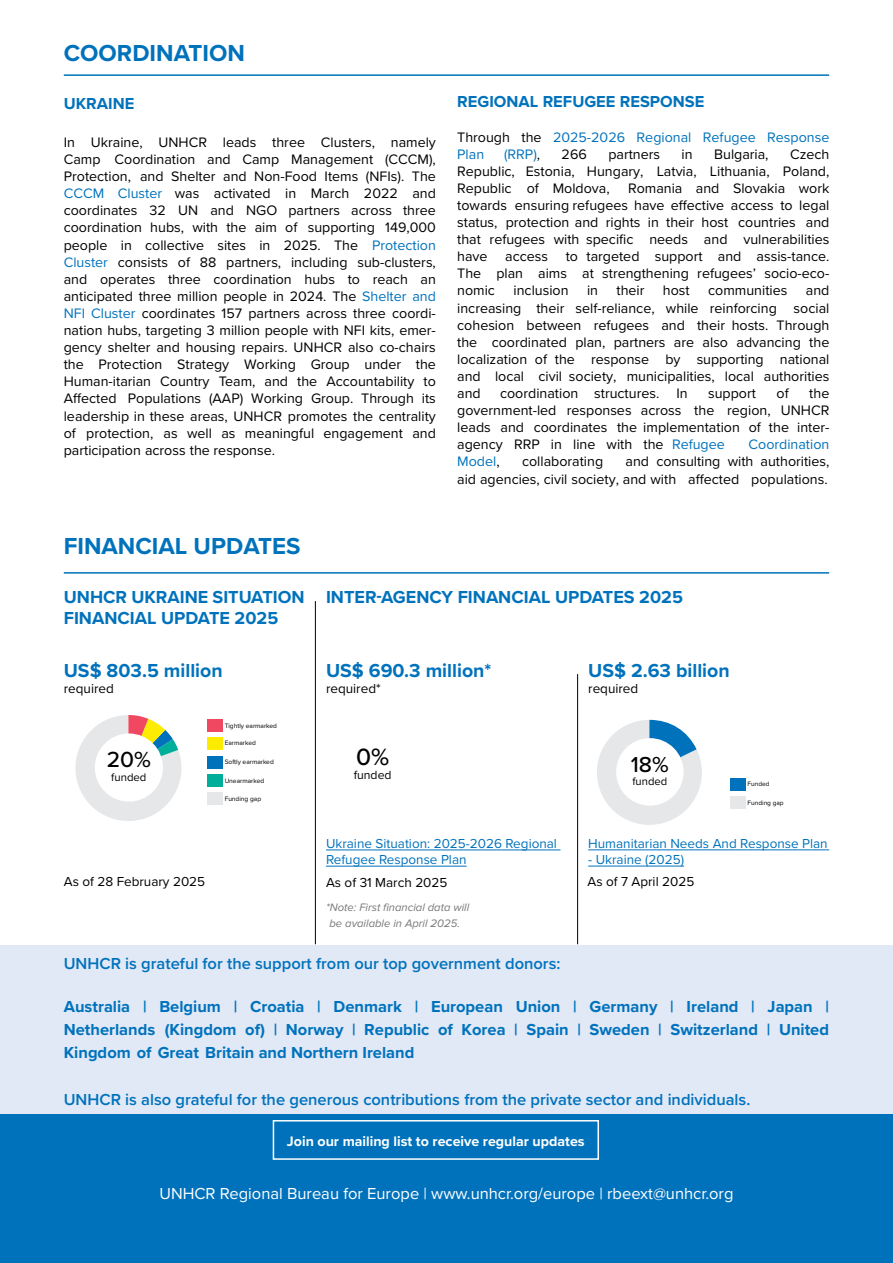
<style>
.page{position:relative;width:893px;height:1263px;background:#fff}
.page>*{position:absolute;margin:0;border:0;box-sizing:border-box;transform-origin:0 0}
.t1{font:500 24.45px "Proxima Nova";color:#000}
.t2{font:700 24px "Proxima Nova";color:#0072bc}
.t3{font:500 22.65px "Proxima Nova";color:#000}
.t4{font:500 22.5px "Proxima Nova";color:#000}
.t5{font:700 19.5px "Proxima Nova";color:#0072bc}
.t6{font:700 18px/21px "Proxima Nova";color:#0072bc}
.t7{font:700 16.5px/23.1px "Proxima Nova";color:#0072bc;text-align:justify}
.t8{font:600 16.5px "Proxima Nova";color:#0072bc}
.t9{font:16.5px "Proxima Nova";color:#fff}
.t10{font:14.25px/17.1px "Proxima Nova";color:#000;text-align:justify}
.t11{font:14.25px/17.1px "Proxima Nova";color:#0072bc}
.t12{font:700 14.25px "Proxima Nova";color:#fff}
.t13{font:13.5px/16.2px "Proxima Nova";color:#0072bc}
.t14{font:13.5px "Proxima Nova";color:#000}
.t15{font:12.3px "Proxima Nova";color:#000}
.t16{font:11.4px "Proxima Nova";color:#000}
.t17{font:italic 11.25px/16.2px "Proxima Nova";color:#787878;text-align:center}
.t18{font:11.25px "Proxima Nova";color:#000}
.t19{font:6.6px "Proxima Nova";color:#000}
.s1{color:#0072bc}
.s2{color:#000}
</style>
<div class="page">
<div style="left:0;top:946px;width:893px;height:180px;background:#e1e8f6"></div>
<div style="left:0;top:1114px;width:893px;height:149px;background:#0072bc"></div>
<hr style="left:64px;top:74px;width:765px;height:2px;background:#0072bc">
<hr style="left:64px;top:572px;width:765px;height:2px;background:#0072bc">
<svg style="left:75px;top:715px;width:107px;height:106px"></svg>
<div style="left:95px;top:733px;width:68px;height:69px;background:#fff;border-radius:50%"></div>
<div style="left:208px;top:792px;width:15px;height:13px;background:#e6e7e8"></div>
<div style="left:208px;top:774px;width:15px;height:12px;background:#00ae9a"></div>
<div style="left:208px;top:756px;width:15px;height:12px;background:#0072bc"></div>
<div style="left:208px;top:738px;width:15px;height:12px;background:#fdeb00"></div>
<div style="left:208px;top:719px;width:15px;height:12px;background:#ef4860"></div>
<hr style="left:326px;top:849px;width:234px;height:1px;background:#0072bc">
<hr style="left:326px;top:866px;width:141px;height:1px;background:#0072bc">
<hr style="left:588px;top:849px;width:241px;height:1px;background:#0072bc">
<hr style="left:588px;top:866px;width:96px;height:1px;background:#0072bc">
<svg style="left:597px;top:720px;width:105px;height:105px"></svg>
<div style="left:616px;top:738px;width:68px;height:68px;background:#fff;border-radius:50%"></div>
<div style="left:731px;top:797px;width:15px;height:12px;background:#e6e7e8"></div>
<div style="left:731px;top:778px;width:15px;height:12px;background:#0072bc"></div>
<hr style="left:315px;top:601px;width:1px;height:343px;background:#000">
<hr style="left:577px;top:674px;width:1px;height:270px;background:#000">
<div style="left:273px;top:1120px;width:326px;height:40px;border:2px solid #fff"></div>
<h2 class="t2" style="left:64px;top:35px;width:183px">COORDINATION</h2>
<p class="t7" style="left:64px;top:91px;width:72px">UKRAINE</p>
<p class="t10" style="left:64px;top:133px;width:374px">In Ukraine, UNHCR leads three Clusters, namely Camp Coordination and Camp Management (CCCM), Protection, and Shelter and Non-Food Items (NFIs). The <span class="s1">CCCM Cluster</span> was activated in March 2022 and coordinates 32 UN and NGO partners across three coordination hubs, with the aim of supporting 149,000 people in collective sites in 2025. The <span class="s1">Protection Cluster</span> consists of 88 partners, including sub-clusters, and operates three coordination hubs to reach an anticipated three million people in 2024. The <span class="s1">Shelter and NFI Cluster</span> coordinates 157 partners across three coordi&shy;nation hubs, targeting 3 million people with NFI kits, emer&shy;gency shelter and housing repairs. UNHCR also co-chairs the Protection Strategy Working Group under the Human-itarian Country Team, and the Accountability to Affected Populations (AAP) Working Group. Through its leadership in these areas, UNHCR promotes the centrality of protection, as well as meaningful engagement and participation across the response.</p>
<p class="t7" style="left:457px;top:90px;width:249px">REGIONAL REFUGEE RESPONSE</p>
<p class="t11" style="left:457px;top:128px;width:374px"><span class="s2">Through the</span> 2025-2026 Regional Refugee Response<br>Plan</p>
<p class="t11" style="left:504px;top:145px;width:38px">(RRP)<span class="s2">,</span></p>
<p class="t10" style="left:562px;top:145px;width:27px">266</p>
<p class="t10" style="left:608px;top:145px;width:53px">partners</p>
<p class="t10" style="left:682px;top:145px;width:13px">in</p>
<p class="t10" style="left:714px;top:145px;width:56px">Bulgaria,</p>
<p class="t10" style="left:457px;top:145px;width:374px;text-indent:333px">Czech Republic, Estonia, Hungary, Latvia, Lithuania, Poland, Republic of Moldova,</p>
<p class="t10" style="left:457px;top:179px;width:374px;text-indent:171px">Romania and Slovakia work towards ensuring refugees have effective access to legal status, protection and rights in their host countries and that refugees with specific needs and vulnerabilities have access to targeted support and assis-tance.<br>The plan aims at strengthening refugees’ socio-eco&shy;nomic</p>
<p class="t10" style="left:457px;top:281px;width:374px;text-indent:349px">and increasing their self-reliance, while reinforcing social cohesion between refugees and their hosts. Through the coordinated plan, partners are also advancing the localization of the response by supporting national and local civil society, municipalities, local authorities and</p>
<p class="t10" style="left:514px;top:281px;width:57px">inclusion</p>
<p class="t10" style="left:587px;top:281px;width:13px">in</p>
<p class="t10" style="left:616px;top:281px;width:29px">their</p>
<p class="t10" style="left:663px;top:281px;width:28px">host</p>
<p class="t10" style="left:708px;top:281px;width:81px">communities</p>
<p class="t10" style="left:500px;top:384px;width:189px">coordination structures. In</p>
<p class="t10" style="left:708px;top:384px;width:49px">support</p>
<p class="t10" style="left:777px;top:384px;width:14px">of</p>
<p class="t10" style="left:457px;top:384px;width:374px;text-indent:352px">the government-led responses across the region, UNHCR leads and coordinates the implementation of the inter&shy;agency RRP in line with the <span class="s1">Refugee</span></p>
<p class="t11" style="left:749px;top:435px;width:82px">Coordination</p>
<p class="t10" style="left:457px;top:452px;width:374px;text-align:right">and consulting with authorities,<br>aid agencies, civil society, and with affected populations.</p>
<p class="t11" style="left:457px;top:452px;width:44px">Model<span class="s2">,</span></p>
<p class="t10" style="left:522px;top:452px;width:83px">collaborating</p>
<h2 class="t2" style="left:64px;top:528px;width:238px">FINANCIAL UPDATES</h2>
<p class="t6" style="left:64px;top:586px;width:242px">UNHCR UKRAINE SITUATION<br>FINANCIAL UPDATE 2025</p>
<h3 class="t5" style="left:64px;top:656px;width:160px">US$ 803.5 million</h3>
<p class="t14" style="left:64px;top:678px;width:52px">required</p>
<p class="t19" style="left:225px;top:720px;width:54px">Tightly earmarked</p>
<h3 class="t3" style="left:107px;top:743px;width:46px">20%</h3>
<p class="t16" style="left:111px;top:769px;width:37px">funded</p>
<p class="t19" style="left:225px;top:738px;width:33px">Earmarked</p>
<p class="t19" style="left:225px;top:757px;width:51px">Softly earmarked</p>
<p class="t19" style="left:225px;top:776px;width:41px">Unearmarked</p>
<p class="t19" style="left:225px;top:793px;width:38px">Funding gap</p>
<p class="t14" style="left:64px;top:871px;width:143px">As of 28 February 2025</p>
<p class="t6" style="left:326px;top:586px;width:358px">INTER-AGENCY FINANCIAL UPDATES 2025</p>
<h3 class="t5" style="left:326px;top:656px;width:167px">US$ 690.3 million*</h3>
<p class="t14" style="left:326px;top:678px;width:56px">required*</p>
<h1 class="t1" style="left:356px;top:738px;width:35px">0%</h1>
<p class="t15" style="left:354px;top:766px;width:39px">funded</p>
<p class="t13" style="left:326px;top:835px;width:232px">Ukraine Situation: 2025-2026 Regional<br>Refugee Response Plan</p>
<p class="t14" style="left:326px;top:872px;width:123px">As of 31 March 2025</p>
<p class="t17" style="left:326px;top:899px;width:145px">*Note: First financial data will be available in April 2025.</p>
<h3 class="t5" style="left:588px;top:656px;width:143px">US$ 2.63 billion</h3>
<p class="t14" style="left:588px;top:678px;width:52px">required</p>
<h3 class="t4" style="left:631px;top:747px;width:39px">18%</h3>
<p class="t18" style="left:632px;top:773px;width:36px">funded</p>
<p class="t19" style="left:748px;top:779px;width:24px">Funded</p>
<p class="t19" style="left:748px;top:798px;width:38px">Funding gap</p>
<p class="t13" style="left:588px;top:834px;width:241px">Humanitarian Needs And Response Plan</p>
<p class="t13" style="left:588px;top:851px;width:97px">- Ukraine (2025)</p>
<p class="t14" style="left:587px;top:871px;width:108px">As of 7 April 2025</p>
<p class="t8" style="left:64px;top:951px;width:498px">UNHCR is grateful for the support from our top government donors:</p>
<p class="t7" style="left:64px;top:995px;width:767px">Australia | Belgium | Croatia | Denmark | European Union | Germany | Ireland | Japan | Netherlands (Kingdom of) | Norway | Republic of Korea | Spain | Sweden | Switzerland | United Kingdom of Great Britain and Northern Ireland</p>
<p class="t8" style="left:64px;top:1087px;width:688px">UNHCR is also grateful for the generous contributions from the private sector and individuals.</p>
<p class="t12" style="left:287px;top:1130px;width:299px">Join our mailing list to receive regular updates</p>
<p class="t9" style="left:159px;top:1182px;width:576px">UNHCR Regional Bureau for Europe | www.unhcr.org/europe | rbeext@unhcr.org</p>
</div>
